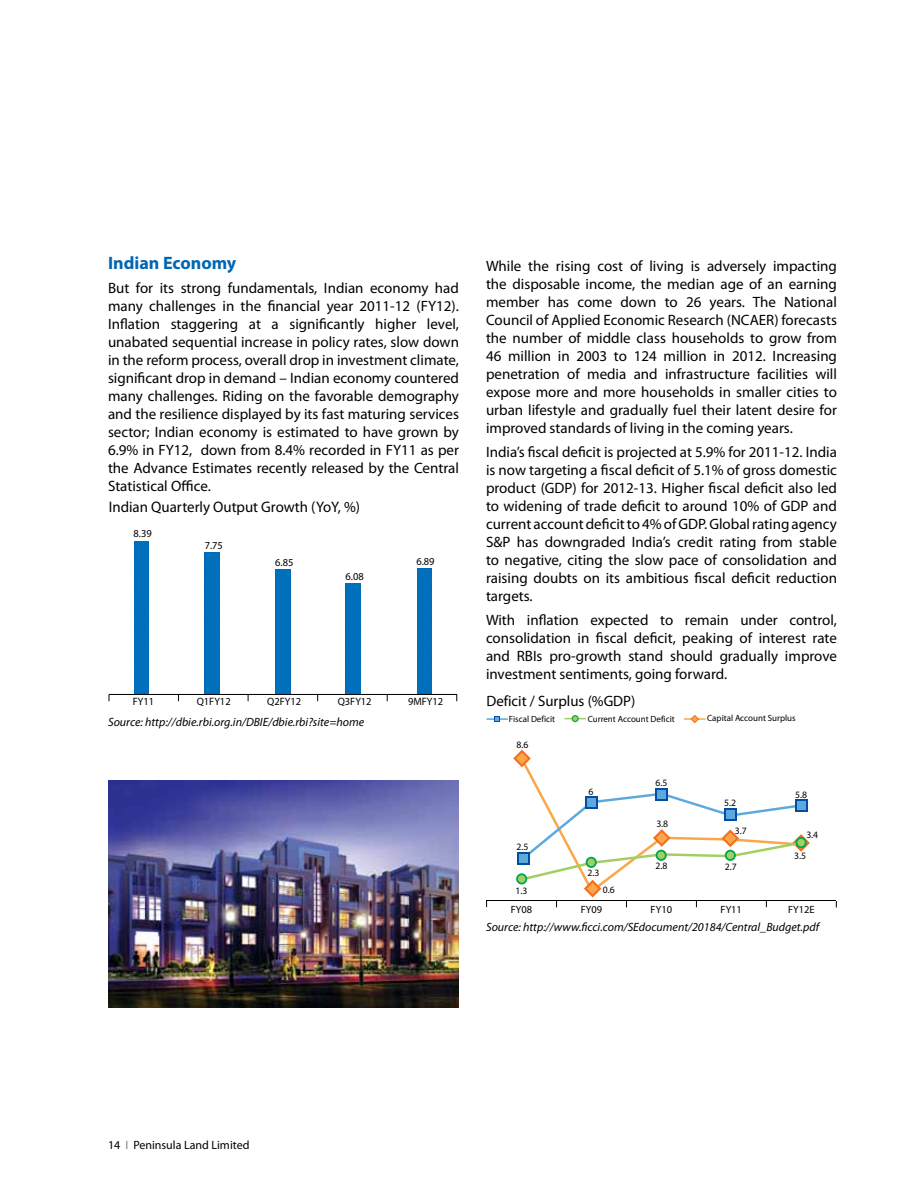
<style>
.page{position:relative;width:918px;height:1188px;background:#fff}
.page>*{position:absolute;margin:0;border:0;box-sizing:border-box;transform-origin:0 0}
.t1{font:700 18px "Myriad Pro";color:#0066b3}
.t2{font:15.3px "Myriad Pro";color:#000}
.t3{font:15px/18px "Myriad Pro";color:#000;text-align:justify}
.t4{font:italic 12px "Myriad Pro";color:#000}
.t5{font:12px "Myriad Pro";color:#000}
.t6{font:10.65px "Myriad Pro";color:#000}
.t7{font:10.5px "Myriad Pro";color:#000}
.t8{font:9.75px "Myriad Pro";color:#000}
.t9{font:9px "Myriad Pro";color:#000}
.s1{color:#808285}
</style>
<div class="page">
<svg style="left:346px;top:583px;width:15px;height:111px;background:#006fba"></svg>
<svg style="left:275px;top:570px;width:15px;height:124px;background:#006fba"></svg>
<svg style="left:205px;top:553px;width:15px;height:141px;background:#006fba"></svg>
<svg style="left:134px;top:541px;width:15px;height:153px;background:#006fba"></svg>
<svg style="left:417px;top:569px;width:15px;height:125px;background:#006fba"></svg>
<hr style="left:109px;top:694px;width:348px;height:1px;background:#000">
<hr style="left:486px;top:901px;width:350px;height:1px;background:#000">
<hr style="left:486px;top:718px;width:22px;height:2px;background:#5da9dd">
<svg style="left:494px;top:716px;width:6px;height:6px"></svg>
<svg style="left:564px;top:716px;width:22px;height:5px"></svg>
<hr style="left:684px;top:718px;width:22px;height:2px;background:#faa74a">
<svg style="left:691px;top:715px;width:8px;height:8px"></svg>
<svg style="left:513px;top:750px;width:297px;height:157px"></svg>
<img style="left:108px;top:781px;width:351px;height:226px">
<p class="t1" style="left:108px;top:251px;width:130px">Indian Economy</p>
<p class="t3" style="left:108px;top:279px;width:353px">But for its strong fundamentals, Indian economy had many challenges in the financial year 2011-12 (FY12).<br>Inflation staggering at a significantly higher level, unabated sequential increase in policy rates, slow down in the reform process, overall drop in investment climate, significant drop in demand – Indian economy countered many challenges. Riding on the favorable demography and the resilience displayed by its fast maturing services sector; Indian economy is estimated to have grown by 6.9% in FY12, down from 8.4% recorded in FY11 as per the Advance Estimates recently released by the Central Statistical Office.</p>
<p class="t6" style="left:134px;top:530px;width:20px">8.39</p>
<p class="t6" style="left:275px;top:558px;width:20px">6.85</p>
<p class="t6" style="left:346px;top:572px;width:20px">6.08</p>
<p class="t2" style="left:109px;top:501px;width:253px">Indian Quarterly Output Growth (YoY, %)</p>
<p class="t6" style="left:205px;top:542px;width:20px">7.75</p>
<p class="t6" style="left:416px;top:557px;width:20px">6.89</p>
<p class="t6" style="left:133px;top:697px;width:23px">FY11</p>
<p class="t6" style="left:197px;top:697px;width:35px">Q1FY12</p>
<p class="t6" style="left:267px;top:697px;width:35px">Q2FY12</p>
<p class="t6" style="left:338px;top:697px;width:35px">Q3FY12</p>
<p class="t6" style="left:408px;top:697px;width:37px">9MFY12</p>
<p class="t4" style="left:108px;top:714px;width:258px">Source: http://dbie.rbi.org.in/DBIE/dbie.rbi?site=home</p>
<p class="t3" style="left:486px;top:256px;width:353px">While the rising cost of living is adversely impacting the disposable income, the median age of an earning member has come down to 26 years. The National Council of Applied Economic Research (NCAER) forecasts the number of middle class households to grow from 46 million in 2003 to 124 million in 2012. Increasing penetration of media and infrastructure facilities will expose more and more households in smaller cities to urban lifestyle and gradually fuel their latent desire for improved standards of living in the coming years.</p>
<p class="t3" style="left:486px;top:443px;width:353px">India’s fiscal deficit is projected at 5.9% for 2011-12. India is now targeting a fiscal deficit of 5.1% of gross domestic product (GDP) for 2012-13. Higher fiscal deficit also led to widening of trade deficit to around 10% of GDP and current account deficit to 4% of GDP. Global rating agency S&amp;P has downgraded India’s credit rating from stable to negative, citing the slow pace of consolidation and raising doubts on its ambitious fiscal deficit reduction targets.</p>
<p class="t3" style="left:486px;top:611px;width:353px">With inflation expected to remain under control, consolidation in fiscal deficit, peaking of interest rate and RBIs pro-growth stand should gradually improve investment sentiments, going forward.</p>
<p class="t3" style="left:486px;top:694px;width:150px">Deficit / Surplus (%GDP)</p>
<p class="t9" style="left:509px;top:715px;width:48px">Fiscal Deficit</p>
<p class="t9" style="left:588px;top:715px;width:88px">Current Account Deficit</p>
<p class="t9" style="left:707px;top:715px;width:90px">Capital Account Surplus</p>
<p class="t8" style="left:516px;top:741px;width:13px">8.6</p>
<p class="t8" style="left:516px;top:843px;width:13px">2.5</p>
<p class="t8" style="left:516px;top:887px;width:13px">1.3</p>
<p class="t8" style="left:588px;top:788px;width:6px">6</p>
<p class="t8" style="left:587px;top:869px;width:13px">2.3</p>
<p class="t8" style="left:603px;top:886px;width:13px">0.6</p>
<p class="t8" style="left:655px;top:779px;width:13px">6.5</p>
<p class="t8" style="left:656px;top:820px;width:13px">3.8</p>
<p class="t8" style="left:724px;top:799px;width:13px">5.2</p>
<p class="t8" style="left:735px;top:827px;width:13px">3.7</p>
<p class="t8" style="left:655px;top:862px;width:13px">2.8</p>
<p class="t8" style="left:725px;top:863px;width:13px">2.7</p>
<p class="t8" style="left:795px;top:791px;width:13px">5.8</p>
<p class="t8" style="left:806px;top:831px;width:13px">3.4</p>
<p class="t8" style="left:794px;top:852px;width:13px">3.5</p>
<p class="t7" style="left:511px;top:905px;width:23px">FY08</p>
<p class="t7" style="left:581px;top:905px;width:23px">FY09</p>
<p class="t7" style="left:651px;top:905px;width:23px">FY10</p>
<p class="t7" style="left:721px;top:905px;width:23px">FY11</p>
<p class="t7" style="left:788px;top:905px;width:28px">FY12E</p>
<p class="t4" style="left:486px;top:920px;width:335px">Source: http://www.ficci.com/SEdocument/20184/Central_Budget.pdf</p>
<p class="t5" style="left:108px;top:1137px;width:143px">14 <span class="s1">I</span> Peninsula Land Limited</p>
</div>
